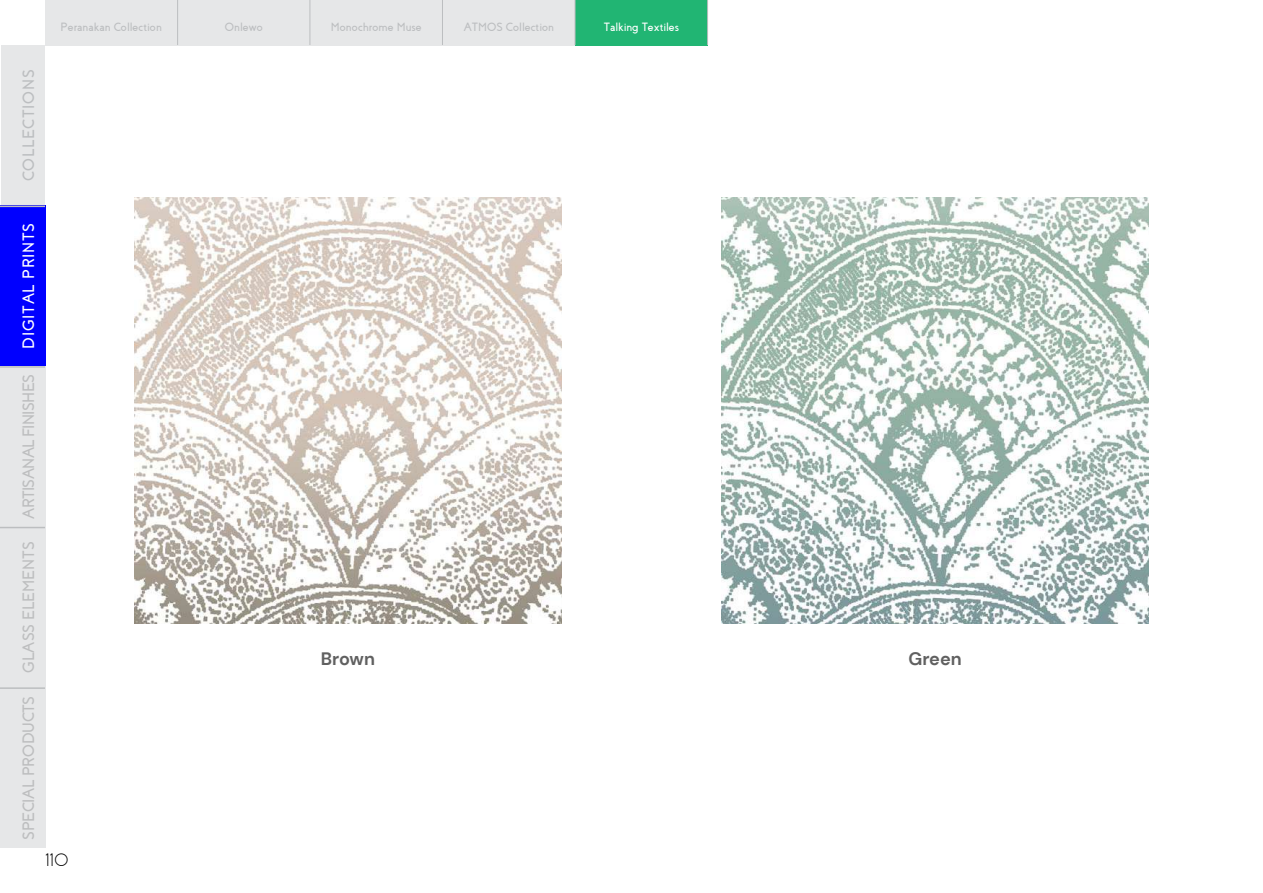
<style>
.page{position:relative;width:1263px;height:893px;background:#fff}
.page>*{position:absolute;margin:0;border:0;box-sizing:border-box;transform-origin:0 0}
.t1{font:700 18px "DM Sans";color:#606060}
.t2{font:300 18px "Coves";color:#000}
.t3{font:700 16.5px "Coves";letter-spacing:-.04em;color:#bdbebf}
.t4{font:700 16.5px "Coves";letter-spacing:-.02em;color:#bdbebf}
.t5{font:700 16.5px "Coves";letter-spacing:.04em;color:#fff}
.t6{font:700 16.5px "Coves";color:#bdbebf}
.t7{font:700 16.5px "Coves";letter-spacing:.04em;color:#bcbec0}
.t8{font:700 12px "Coves";color:#bcbec0}
.t9{font:700 12px "Coves";color:#fff}
</style>
<div class="page">
<div style="left:575px;top:0;width:133px;height:45px;background:#21b573"></div>
<hr style="left:707px;top:0;width:1px;height:45px;background:#bcbec0">
<div style="left:443px;top:0;width:132px;height:45px;background:#e6e7e8"></div>
<hr style="left:575px;top:0;width:1px;height:45px;background:#bcbec0">
<div style="left:310px;top:0;width:133px;height:45px;background:#e6e7e8"></div>
<hr style="left:442px;top:0;width:1px;height:45px;background:#bcbec0">
<div style="left:178px;top:0;width:132px;height:45px;background:#e6e7e8"></div>
<hr style="left:310px;top:0;width:1px;height:45px;background:#bcbec0">
<div style="left:45px;top:0;width:133px;height:45px;background:#e6e7e8"></div>
<hr style="left:177px;top:0;width:1px;height:45px;background:#bcbec0">
<img style="left:135px;top:197px;width:426px;height:426px">
<img style="left:722px;top:197px;width:426px;height:426px">
<div style="left:1px;top:45px;width:43px;height:161px;background:#e6e7e8"></div>
<div style="left:0;top:206px;width:45px;height:160px;background:#00f"></div>
<hr style="left:0;top:206px;width:45px;height:1px;background:#bcbec0">
<div style="left:0;top:366px;width:45px;height:161px;background:#e6e7e8"></div>
<hr style="left:0;top:366px;width:45px;height:2px;background:#bcbec0">
<div style="left:0;top:527px;width:45px;height:160px;background:#e6e7e8"></div>
<hr style="left:0;top:527px;width:45px;height:1px;background:#bcbec0">
<div style="left:0;top:687px;width:45px;height:161px;background:#e6e7e8"></div>
<hr style="left:0;top:687px;width:45px;height:2px;background:#bcbec0">
<h2 class="t7" style="left:19px;top:181px;width:113px;rotate:-90deg">COLLECTIONS</h2>
<p class="t8" style="left:61px;top:20px;width:103px">Peranakan Collection</p>
<p class="t8" style="left:225px;top:20px;width:40px">Onlewo</p>
<p class="t8" style="left:331px;top:20px;width:93px">Monochrome Muse</p>
<p class="t8" style="left:464px;top:20px;width:92px">ATMOS Collection</p>
<p class="t9" style="left:604px;top:20px;width:77px">Talking Textiles</p>
<h2 class="t5" style="left:19px;top:349px;width:127px;rotate:-90deg">DIGITAL PRINTS</h2>
<h2 class="t3" style="left:19px;top:519px;width:146px;rotate:-90deg">ARTISANAL FINISHES</h2>
<h2 class="t6" style="left:19px;top:673px;width:133px;rotate:-90deg">GLASS ELEMENTS</h2>
<h2 class="t4" style="left:19px;top:840px;width:145px;rotate:-90deg">SPECIAL PRODUCTS</h2>
<h1 class="t2" style="left:45px;top:849px;width:25px">110</h1>
<h1 class="t1" style="left:321px;top:647px;width:56px">Brown</h1>
<h1 class="t1" style="left:908px;top:647px;width:55px">Green</h1>
</div>
